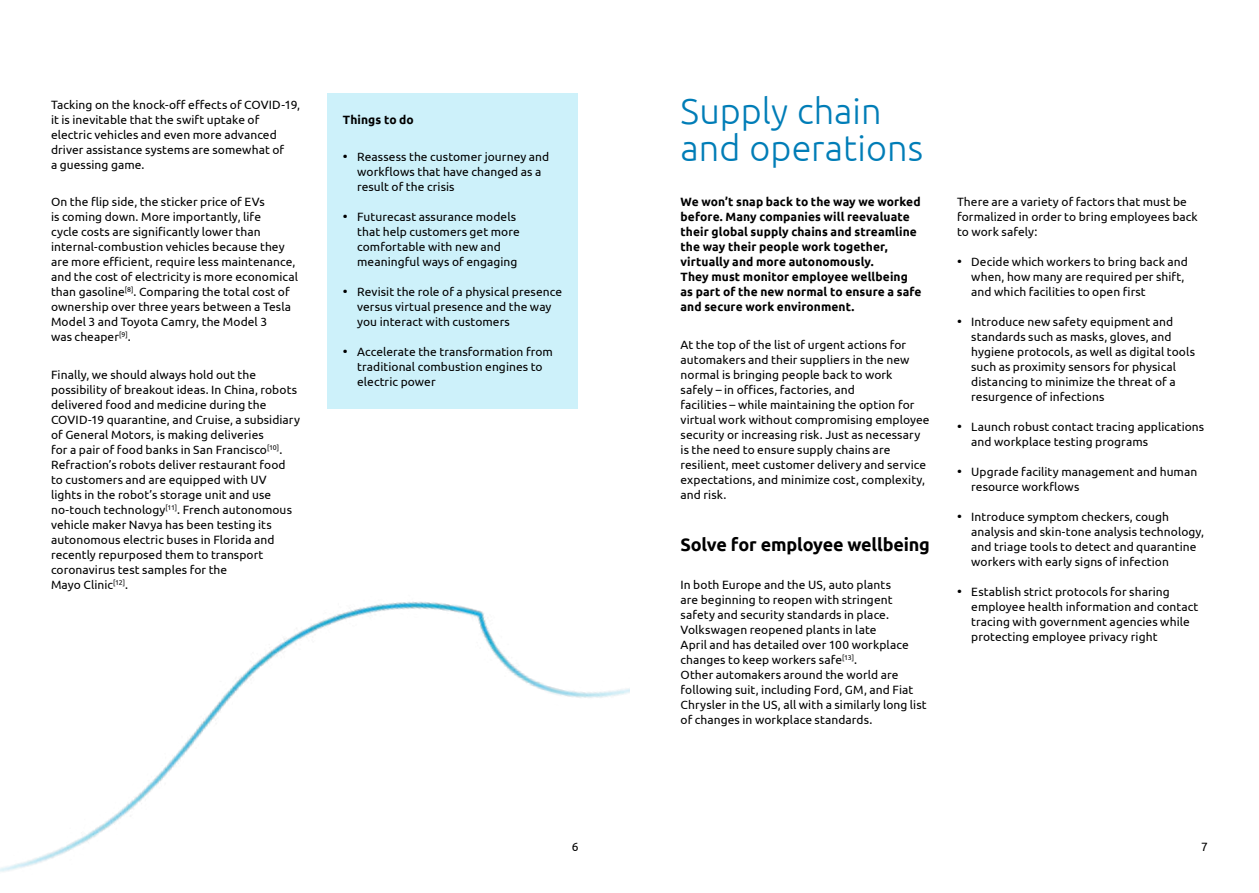
<style>
.page{position:relative;width:1259px;height:893px;background:#fff}
.page>*{position:absolute;margin:0;border:0;box-sizing:border-box;transform-origin:0 0}
.t1{font:300 36px/37.5px "Ubuntu";color:#007db7}
.t2{font:700 18px "Ubuntu";letter-spacing:-.01em;color:#000}
.t3{font:12px/15px "Ubuntu";letter-spacing:.005em;color:#000}
.t4{font:700 12px/15px "Ubuntu";letter-spacing:.01em;color:#000}
.s1{font-size:13.5px}
</style>
<div class="page">
<div style="left:327px;top:94px;width:251px;height:315px;background:#cdf1fa"></div>
<img style="left:0;top:602px;width:629px;height:270px">
<p class="t3" style="left:51px;top:96px;width:250px">Tacking on the knock-off effects of COVID-19, it is inevitable that the swift uptake of electric vehicles and even more advanced driver assistance systems are somewhat of<br>a guessing game.</p>
<p class="t3" style="left:51px;top:194px;width:248px">On the flip side, the sticker price of EVs<br>is coming down. More importantly, life<br>cycle costs are significantly lower than internal-combustion vehicles because they are more efficient, require less maintenance, and the cost of electricity is more economical than gasoline<sup>[8]</sup>. Comparing the total cost of ownership over three years between a Tesla Model 3 and Toyota Camry, the Model 3<br>was cheaper<sup>[9]</sup>.</p>
<p class="t3" style="left:51px;top:366px;width:250px">Finally, we should always hold out the possibility of breakout ideas. In China, robots delivered food and medicine during the COVID-19 quarantine, and Cruise, a subsidiary of General Motors, is making deliveries<br>for a pair of food banks in San Francisco<sup>[10]</sup>.<br>Refraction’s robots deliver restaurant food to customers and are equipped with UV lights in the robot’s storage unit and use no-touch technology<sup>[11]</sup>. French autonomous vehicle maker Navya has been testing its autonomous electric buses in Florida and recently repurposed them to transport coronavirus test samples for the<br>Mayo Clinic<sup>[12]</sup>.</p>
<p class="t4" style="left:343px;top:112px;width:72px">Things to do</p>
<p class="t3" style="left:357px;top:149px;width:194px;text-indent:-14px"><span class="s1">•</span> Reassess the customer journey and workflows that have changed as a result of the crisis</p>
<p class="t3" style="left:357px;top:209px;width:164px;text-indent:-14px"><span class="s1">•</span> Futurecast assurance models that help customers get more comfortable with new and meaningful ways of engaging</p>
<p class="t3" style="left:357px;top:284px;width:206px;text-indent:-14px"><span class="s1">•</span> Revisit the role of a physical presence versus virtual presence and the way you interact with customers</p>
<p class="t3" style="left:357px;top:344px;width:197px;text-indent:-14px"><span class="s1">•</span> Accelerate the transformation from traditional combustion engines to electric power</p>
<h1 class="t1" style="left:680px;top:91px;width:244px">Supply chain and operations</h1>
<p class="t4" style="left:680px;top:194px;width:243px">We won’t snap back to the way we worked before. Many companies will reevaluate their global supply chains and streamline the way their people work together, virtually and more autonomously.<br>They must monitor employee wellbeing as part of the new normal to ensure a safe and secure work environment.</p>
<p class="t3" style="left:680px;top:336px;width:250px">At the top of the list of urgent actions for automakers and their suppliers in the new normal is bringing people back to work<br>safely – in offices, factories, and<br>facilities – while maintaining the option for virtual work without compromising employee security or increasing risk. Just as necessary is the need to ensure supply chains are resilient, meet customer delivery and service expectations, and minimize cost, complexity, and risk.</p>
<h2 class="t2" style="left:680px;top:534px;width:251px">Solve for employee wellbeing</h2>
<p class="t3" style="left:680px;top:576px;width:248px">In both Europe and the US, auto plants<br>are beginning to reopen with stringent safety and security standards in place.<br>Volkswagen reopened plants in late<br>April and has detailed over 100 workplace changes to keep workers safe<sup>[13]</sup>.<br>Other automakers around the world are following suit, including Ford, GM, and Fiat Chrysler in the US, all with a similarly long list of changes in workplace standards.</p>
<p class="t3" style="left:957px;top:194px;width:242px">There are a variety of factors that must be formalized in order to bring employees back to work safely:</p>
<p class="t3" style="left:971px;top:254px;width:218px;text-indent:-14px"><span class="s1">•</span> Decide which workers to bring back and when, how many are required per shift, and which facilities to open first</p>
<p class="t3" style="left:971px;top:314px;width:225px;text-indent:-14px"><span class="s1">•</span> Introduce new safety equipment and standards such as masks, gloves, and hygiene protocols, as well as digital tools such as proximity sensors for physical distancing to minimize the threat of a resurgence of infections</p>
<p class="t3" style="left:971px;top:419px;width:234px;text-indent:-14px"><span class="s1">•</span> Launch robust contact tracing applications and workplace testing programs</p>
<p class="t3" style="left:971px;top:464px;width:227px;text-indent:-14px"><span class="s1">•</span> Upgrade facility management and human resource workflows</p>
<p class="t3" style="left:971px;top:509px;width:234px;text-indent:-14px"><span class="s1">•</span> Introduce symptom checkers, cough analysis and skin-tone analysis technology, and triage tools to detect and quarantine workers with early signs of infection</p>
<p class="t3" style="left:971px;top:584px;width:229px;text-indent:-14px"><span class="s1">•</span> Establish strict protocols for sharing employee health information and contact tracing with government agencies while protecting employee privacy right</p>
<p class="t3" style="left:572px;top:839px;width:8px">6</p>
<p class="t3" style="left:1201px;top:839px;width:8px">7</p>
</div>
